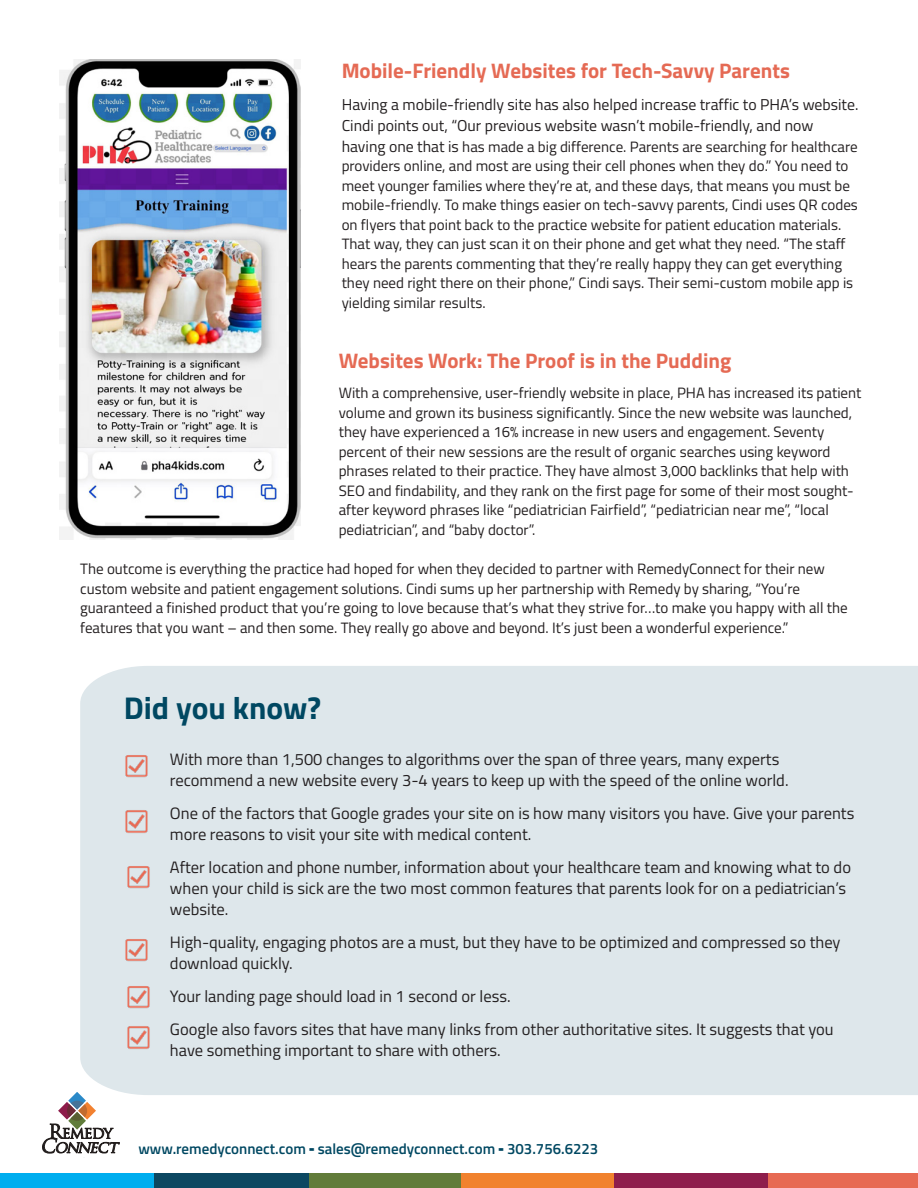
<style>
.page{position:relative;width:918px;height:1188px;background:#fff}
.page>*{position:absolute;margin:0;border:0;box-sizing:border-box;transform-origin:0 0}
.t1{font:700 31.5px "Titillium Web";color:#004862}
.t2{font:700 21px "Titillium Web";color:#e56a54}
.t3{font:16.5px/21px "Titillium Web";color:#231f20}
.t4{font:15.75px/21px "Titillium Web";color:#231f20}
.t5{font:15px/19.5px "Titillium Web";color:#231f20}
.t6{font:600 15px "Titillium Web";color:#004862}
.s1{font-size:15.75px}
</style>
<div class="page">
<div style="left:80px;top:666px;width:838px;height:429px;background:#dee7eb"></div>
<img style="left:59px;top:60px;width:242px;height:479px">
<svg style="left:42px;top:1092px;width:78px;height:62px"></svg>
<div style="left:0;top:1174px;width:154px;height:14px;background:#00aeef"></div>
<div style="left:308px;top:1174px;width:153px;height:14px;background:#617c3a"></div>
<div style="left:461px;top:1174px;width:154px;height:14px;background:#f1822e"></div>
<div style="left:615px;top:1174px;width:153px;height:14px;background:#8e1e4c"></div>
<div style="left:768px;top:1174px;width:150px;height:14px;background:#e76a53"></div>
<div style="left:154px;top:1174px;width:155px;height:14px;background:#0c4861"></div>
<img style="left:124px;top:753px;width:26px;height:26px">
<img style="left:124px;top:808px;width:26px;height:26px">
<img style="left:126px;top:863px;width:25px;height:26px">
<img style="left:124px;top:937px;width:26px;height:26px">
<img style="left:126px;top:983px;width:25px;height:26px">
<img style="left:126px;top:1024px;width:25px;height:26px">
<p class="t2" style="left:342px;top:55px;width:450px">Mobile-Friendly Websites for Tech-Savvy Parents</p>
<p class="t4" style="left:342px;top:93px;width:518px">Having a mobile-friendly site has also helped increase traffic to PHA’s website.<br>Cindi points out, “Our previous website wasn’t mobile-friendly, and now</p>
<p class="t5" style="left:342px;top:136px;width:518px"><span class="s1">having one that is</span> has made a big difference. Parents are searching for healthcare providers online, and most are using their cell phones when they do.” You need to meet younger families where they’re at, and these days, that means you must be mobile-friendly. To make things easier on tech-savvy parents, Cindi uses QR codes on flyers that point back to the practice website for patient education materials.<br>That way, they can just scan it on their phone and get what they need. “The staff hears the parents commenting that they’re really happy they can get everything they need right there on their phone,” Cindi says. Their semi-custom mobile app is yielding similar results.</p>
<p class="t2" style="left:339px;top:344px;width:394px">Websites Work: The Proof is in the Pudding</p>
<p class="t5" style="left:339px;top:382px;width:524px">With a comprehensive, user-friendly website in place, PHA has increased its patient volume and grown its business significantly. Since the new website was launched, they have experienced a 16% increase in new users and engagement. Seventy percent of their new sessions are the result of organic searches using keyword phrases related to their practice. They have almost 3,000 backlinks that help with SEO and findability, and they rank on the first page for some of their most sought&shy;after keyword phrases like “pediatrician Fairfield”, “pediatrician near me”, “local pediatrician”, and “baby doctor”.</p>
<p class="t5" style="left:80px;top:558px;width:769px">The outcome is everything the practice had hoped for when they decided to partner with RemedyConnect for their new custom website and patient engagement solutions. Cindi sums up her partnership with Remedy by sharing, “You’re guaranteed a finished product that you’re going to love because that’s what they strive for…to make you happy with all the features that you want – and then some. They really go above and beyond. It’s just been a wonderful experience.”</p>
<p class="t1" style="left:124px;top:683px;width:199px">Did you know?</p>
<p class="t3" style="left:170px;top:748px;width:620px">With more than 1,500 changes to algorithms over the span of three years, many experts recommend a new website every 3-4 years to keep up with the speed of the online world.</p>
<p class="t3" style="left:170px;top:802px;width:686px">One of the factors that Google grades your site on is how many visitors you have. Give your parents more reasons to visit your site with medical content.</p>
<p class="t3" style="left:170px;top:856px;width:683px">After location and phone number, information about your healthcare team and knowing what to do when your child is sick are the two most common features that parents look for on a pediatrician’s website.</p>
<p class="t3" style="left:170px;top:931px;width:672px">High-quality, engaging photos are a must, but they have to be optimized and compressed so they download quickly.</p>
<p class="t3" style="left:170px;top:979px;width:665px;line-height:33px">Your landing page should load in 1 second or less.<br>Google also favors sites that have many links from other authoritative sites. It suggests that you</p>
<p class="t3" style="left:170px;top:1039px;width:332px">have something important to share with others.</p>
<p class="t6" style="left:138px;top:1137px;width:461px">www.remedyconnect.com sales@remedyconnect.com 303.756.6223</p>
</div>
